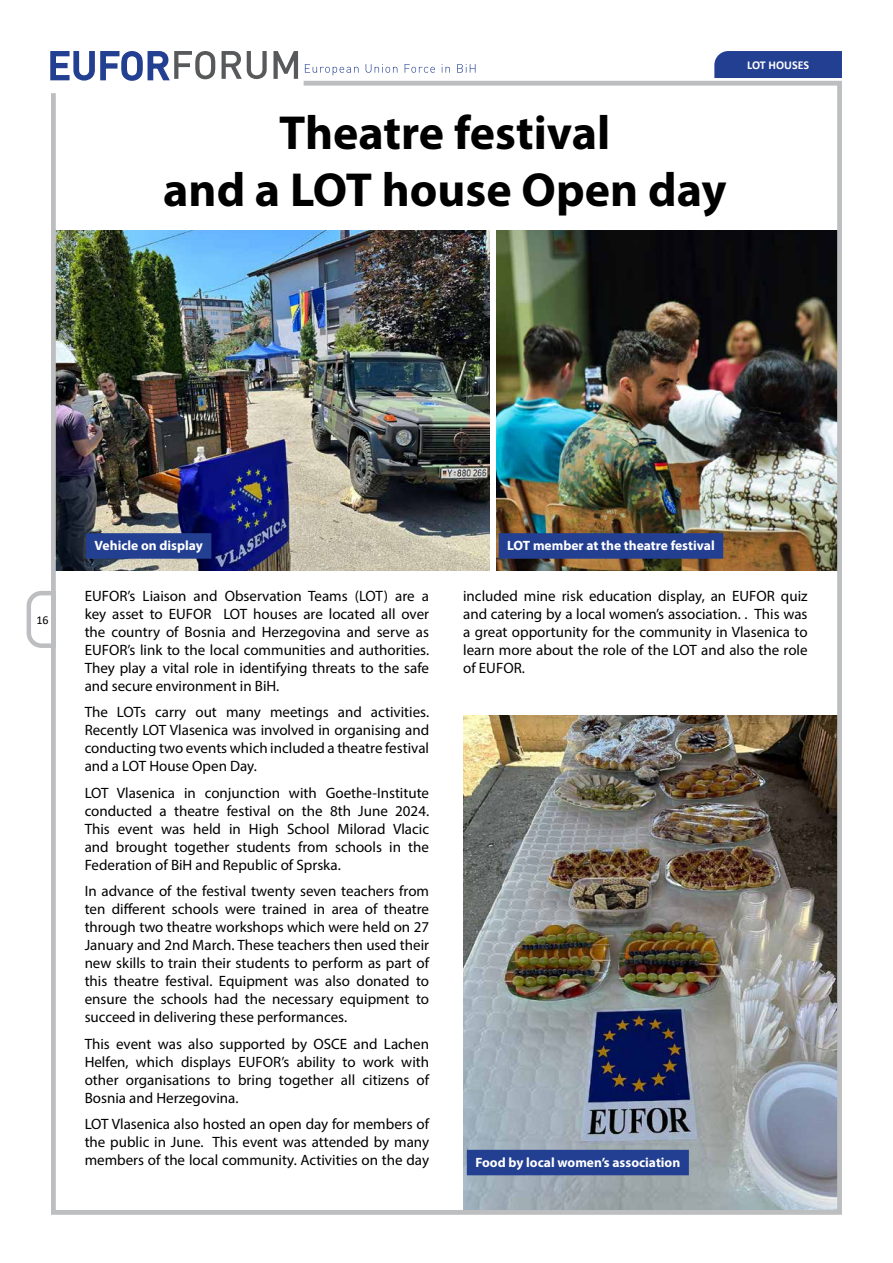
<style>
.page{position:relative;width:893px;height:1263px;background:#fff}
.page>*{position:absolute;margin:0;border:0;box-sizing:border-box;transform-origin:0 0}
.t1{font:700 48px/57.6px "Myriad Pro";color:#000;text-align:center}
.t2{font:15px/18px "Myriad Pro";color:#000;text-align:justify}
.t3{font:700 13.5px "Myriad Pro";color:#fff}
.t4{font:700 12px "Calibri";color:#fff}
.t5{font:12px "Calibri";color:#000}
</style>
<div class="page">
<svg style="left:222px;top:51px;width:45px;height:28px"></svg>
<svg style="left:273px;top:51px;width:25px;height:28px"></svg>
<svg style="left:50px;top:51px;width:165px;height:30px"></svg>
<svg style="left:305px;top:64px;width:53px;height:11px"></svg>
<svg style="left:366px;top:64px;width:31px;height:9px"></svg>
<svg style="left:405px;top:64px;width:30px;height:9px"></svg>
<svg style="left:442px;top:64px;width:8px;height:9px"></svg>
<svg style="left:457px;top:64px;width:18px;height:9px"></svg>
<svg style="left:26px;top:591px;width:25px;height:57px"></svg>
<div style="left:714px;top:51px;width:128px;height:27px;background:#233f91"></div>
<img style="left:51px;top:81px;width:791px;height:1134px">
<div style="left:86px;top:533px;width:125px;height:26px;background:#233f91"></div>
<div style="left:499px;top:533px;width:224px;height:26px;background:#233f91"></div>
<div style="left:467px;top:1150px;width:222px;height:25px;background:#233f91"></div>
<h1 class="t1" style="left:163px;top:102px;width:565px">Theatre festival<br>and a LOT house Open day</h1>
<p class="t4" style="left:747px;top:57px;width:63px">LOT HOUSES</p>
<p class="t5" style="left:36px;top:612px;width:14px">16</p>
<p class="t3" style="left:95px;top:537px;width:110px">Vehicle on display</p>
<p class="t3" style="left:507px;top:537px;width:209px">LOT member at the theatre festival</p>
<p class="t2" style="left:85px;top:586px;width:346px">EUFOR’s Liaison and Observation Teams (LOT) are a key asset to EUFOR LOT houses are located all over the country of Bosnia and Herzegovina and serve as EUFOR’s link to the local communities and authorities.<br>They play a vital role in identifying threats to the safe and secure environment in BiH.</p>
<p class="t2" style="left:85px;top:703px;width:346px">The LOTs carry out many meetings and activities.<br>Recently LOT Vlasenica was involved in organising and conducting two events which included a theatre festival and a LOT House Open Day.</p>
<p class="t2" style="left:85px;top:783px;width:346px">LOT Vlasenica in conjunction with Goethe-Institute conducted a theatre festival on the 8th June 2024.<br>This event was held in High School Milorad Vlacic and brought together students from schools in the Federation of BiH and Republic of Sprska.</p>
<p class="t2" style="left:85px;top:882px;width:346px">In advance of the festival twenty seven teachers from ten different schools were trained in area of theatre through two theatre workshops which were held on 27<br>January and 2nd March. These teachers then used their new skills to train their students to perform as part of this theatre festival. Equipment was also donated to ensure the schools had the necessary equipment to succeed in delivering these performances.</p>
<p class="t2" style="left:85px;top:1034px;width:346px">This event was also supported by OSCE and Lachen Helfen, which displays EUFOR’s ability to work with other organisations to bring together all citizens of Bosnia and Herzegovina.</p>
<p class="t2" style="left:85px;top:1115px;width:346px">LOT Vlasenica also hosted an open day for members of the public in June. This event was attended by many members of the local community. Activities on the day</p>
<p class="t2" style="left:463px;top:586px;width:346px">included mine risk education display, an EUFOR quiz and catering by a local women’s association. . This was a great opportunity for the community in Vlasenica to learn more about the role of the LOT and also the role of EUFOR.</p>
<p class="t3" style="left:475px;top:1153px;width:206px">Food by local women’s association</p>
</div>
